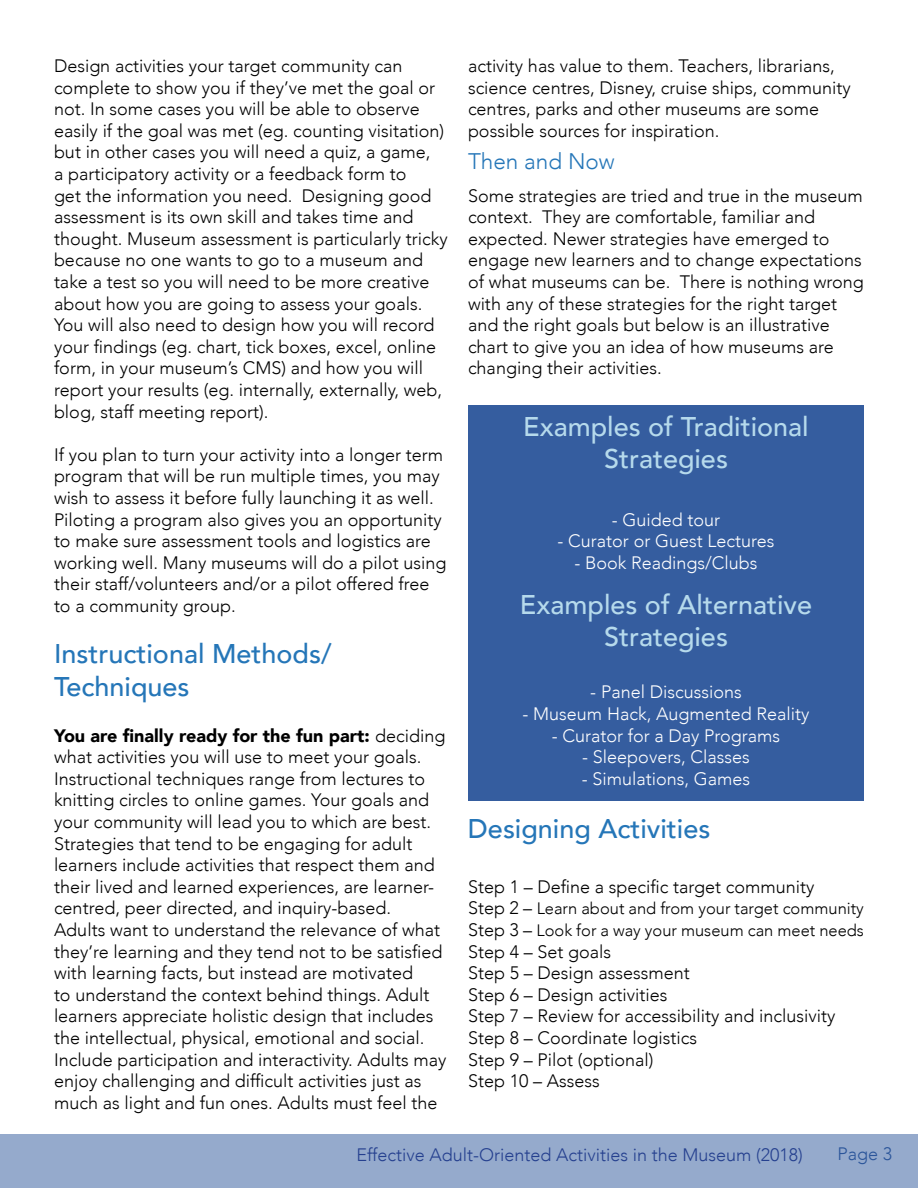
<style>
.page{position:relative;width:918px;height:1188px;background:#fff}
.page>*{position:absolute;margin:0;border:0;box-sizing:border-box;transform-origin:0 0}
.t1{font:500 27px/32.4px "Avenir";color:#b6daec;text-align:center}
.t2{font:500 27px/32.4px "Avenir";color:#2576b8}
.t3{font:300 22.5px "Avenir";color:#2576b8}
.t4{font:300 18px/21.6px "Avenir";color:#000}
.t5{font:300 18px "Avenir";color:#fff}
.t6{font:300 18px "Avenir";color:#25408f}
.t7{font:300 18px "Avenir";color:#2b559a}
.t8{font:300 16.5px/21.6px "Avenir";color:#000}
.s1{font-weight:900}
.s2{font-size:18px}
</style>
<div class="page">
<div style="left:0;top:1134px;width:918px;height:54px;background:#95aacc"></div>
<div style="left:468px;top:405px;width:396px;height:396px;background:#355d9f"></div>
<p class="t4" style="left:54px;top:55px;width:395px">Design activities your target community can complete to show you if they’ve met the goal or not. In some cases you will be able to observe easily if the goal was met (eg. counting visitation) but in other cases you will need a quiz, a game,<br>a participatory activity or a feedback form to<br>get the information you need. Designing good assessment is its own skill and takes time and thought. Museum assessment is particularly tricky because no one wants to go to a museum and take a test so you will need to be more creative about how you are going to assess your goals.<br>You will also need to design how you will record your findings (eg. chart, tick boxes, excel, online form, in your museum’s CMS) and how you will report your results (eg. internally, externally, web, blog, staff meeting report).</p>
<p class="t4" style="left:54px;top:444px;width:394px">If you plan to turn your activity into a longer term program that will be run multiple times, you may wish to assess it before fully launching it as well.<br>Piloting a program also gives you an opportunity to make sure assessment tools and logistics are working well. Many museums will do a pilot using their staff/volunteers and/or a pilot offered free to a community group.</p>
<h1 class="t2" style="left:54px;top:636px;width:279px">Instructional Methods/<br>Techniques</h1>
<p class="t4" style="left:54px;top:725px;width:394px"><span class="s1">You are finally ready for the fun part:</span> deciding what activities you will use to meet your goals.<br>Instructional techniques range from lectures to knitting circles to online games. Your goals and your community will lead you to which are best.<br>Strategies that tend to be engaging for adult learners include activities that respect them and their lived and learned experiences, are learner&shy;centred, peer directed, and inquiry-based.<br>Adults want to understand the relevance of what they’re learning and they tend not to be satisfied with learning facts, but instead are motivated<br>to understand the context behind things. Adult learners appreciate holistic design that includes the intellectual, physical, emotional and social.<br>Include participation and interactivity. Adults may enjoy challenging and difficult activities just as much as light and fun ones. Adults must feel the</p>
<p class="t4" style="left:468px;top:55px;width:384px">activity has value to them. Teachers, librarians, science centres, Disney, cruise ships, community centres, parks and other museums are some possible sources for inspiration.</p>
<p class="t3" style="left:468px;top:148px;width:148px">Then and Now</p>
<p class="t4" style="left:468px;top:185px;width:397px">Some strategies are tried and true in the museum context. They are comfortable, familiar and expected. Newer strategies have emerged to engage new learners and to change expectations of what museums can be. There is nothing wrong with any of these strategies for the right target and the right goals but below is an illustrative chart to give you an idea of how museums are changing their activities.</p>
<h1 class="t1" style="left:523px;top:409px;width:287px">Examples of Traditional<br>Strategies</h1>
<p class="t5" style="left:612px;top:509px;width:110px">- Guided tour</p>
<p class="t5" style="left:558px;top:530px;width:218px">- Curator or Guest Lectures</p>
<p class="t5" style="left:574px;top:552px;width:185px">- Book Readings/Clubs</p>
<h1 class="t1" style="left:520px;top:587px;width:294px">Examples of Alternative<br>Strategies</h1>
<p class="t5" style="left:590px;top:682px;width:153px">- Panel Discussions</p>
<p class="t5" style="left:523px;top:703px;width:288px">- Museum Hack, Augmented Reality</p>
<p class="t5" style="left:552px;top:725px;width:230px">- Curator for a Day Programs</p>
<p class="t5" style="left:582px;top:746px;width:169px">- Sleepovers, Classes</p>
<p class="t5" style="left:582px;top:768px;width:170px">- Simulations, Games</p>
<h1 class="t2" style="left:468px;top:811px;width:244px">Designing Activities</h1>
<p class="t4" style="left:468px;top:876px;width:348px">Step 1 – Define a specific target community</p>
<p class="t8" style="left:468px;top:898px;width:398px"><span class="s2">Step 2 –</span> Learn about and from your target community<br><span class="s2">Step 3 –</span> Look for a way your museum can meet needs</p>
<p class="t4" style="left:468px;top:941px;width:369px">Step 4 – Set goals<br>Step 5 – Design assessment<br>Step 6 – Design activities<br>Step 7 – Review for accessibility and inclusivity<br>Step 8 – Coordinate logistics<br>Step 9 – Pilot (optional)<br>Step 10 – Assess</p>
<p class="t6" style="left:356px;top:1144px;width:448px">Effective Adult-Oriented Activities in the Museum (2018)</p>
<p class="t7" style="left:837px;top:1143px;width:56px">Page 3</p>
</div>
